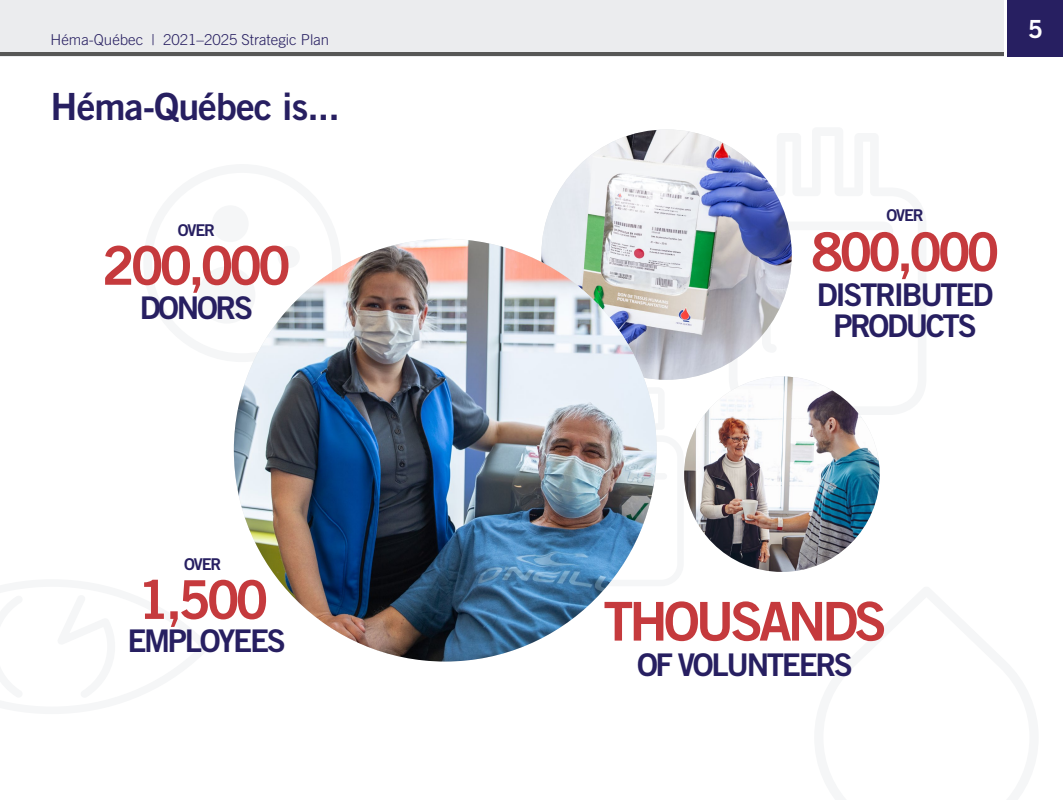
<style>
.page{position:relative;width:1063px;height:800px;background:#fff}
.page>*{position:absolute;margin:0;border:0;box-sizing:border-box;transform-origin:0 0}
.t1{font:53.56px "Trade Gothic Bold Two";letter-spacing:-.075em;color:#c53a3d}
.t2{font:37.5px "Trade Gothic Bold Two";letter-spacing:-.025em;color:#271f61}
.t3{font:31.25px/31.2px "Trade Gothic Bold Two";letter-spacing:-.075em;color:#271f61;text-align:center}
.t4{font:25px "Trade Gothic Bold Two";color:#fff}
.t5{font:16.25px "Trade Gothic Bold Two";letter-spacing:-.075em;color:#271f61}
.t6{font:300 15px "Trade Gothic";color:#271f61}
</style>
<div class="page">
<div style="left:0;top:0;width:1003px;height:56px;background:#ebecee"></div>
<hr style="left:0;top:52px;width:1003px;height:4px;background:#575756">
<div style="left:1007px;top:0;width:55px;height:56px;background:#271f61"></div>
<svg style="left:729px;top:147px;width:131px;height:268px"></svg>
<svg style="left:608px;top:387px;width:49px;height:198px"></svg>
<img style="left:541px;top:129px;width:250px;height:251px;border-radius:125px">
<img style="left:234px;top:239px;width:422px;height:423px;border-radius:211px">
<img style="left:684px;top:376px;width:195px;height:196px;border-radius:98px">
<p class="t6" style="left:51px;top:30px;width:280px">Héma-Québec | 2021–2025 Strategic Plan</p>
<p class="t2" style="left:51px;top:84px;width:291px">Héma‑Québec is...</p>
<p class="t5" style="left:178px;top:220px;width:38px">OVER</p>
<h1 class="t1" style="left:102px;top:232px;width:190px">200,000</h1>
<p class="t3" style="left:140px;top:291px;width:115px">DONORS</p>
<p class="t5" style="left:184px;top:554px;width:38px">OVER</p>
<h1 class="t1" style="left:137px;top:567px;width:133px">1,500</h1>
<p class="t3" style="left:127px;top:625px;width:160px">EMPLOYEES</p>
<p class="t4" style="left:1027px;top:13px;width:17px">5</p>
<p class="t5" style="left:886px;top:205px;width:38px">OVER</p>
<h1 class="t1" style="left:810px;top:219px;width:190px">800,000</h1>
<p class="t3" style="left:817px;top:278px;width:178px">DISTRIBUTED<br>PRODUCTS</p>
<h1 class="t1" style="left:603px;top:588px;width:285px">THOUSANDS</h1>
<p class="t3" style="left:637px;top:649px;width:217px">OF VOLUNTEERS</p>
</div>
